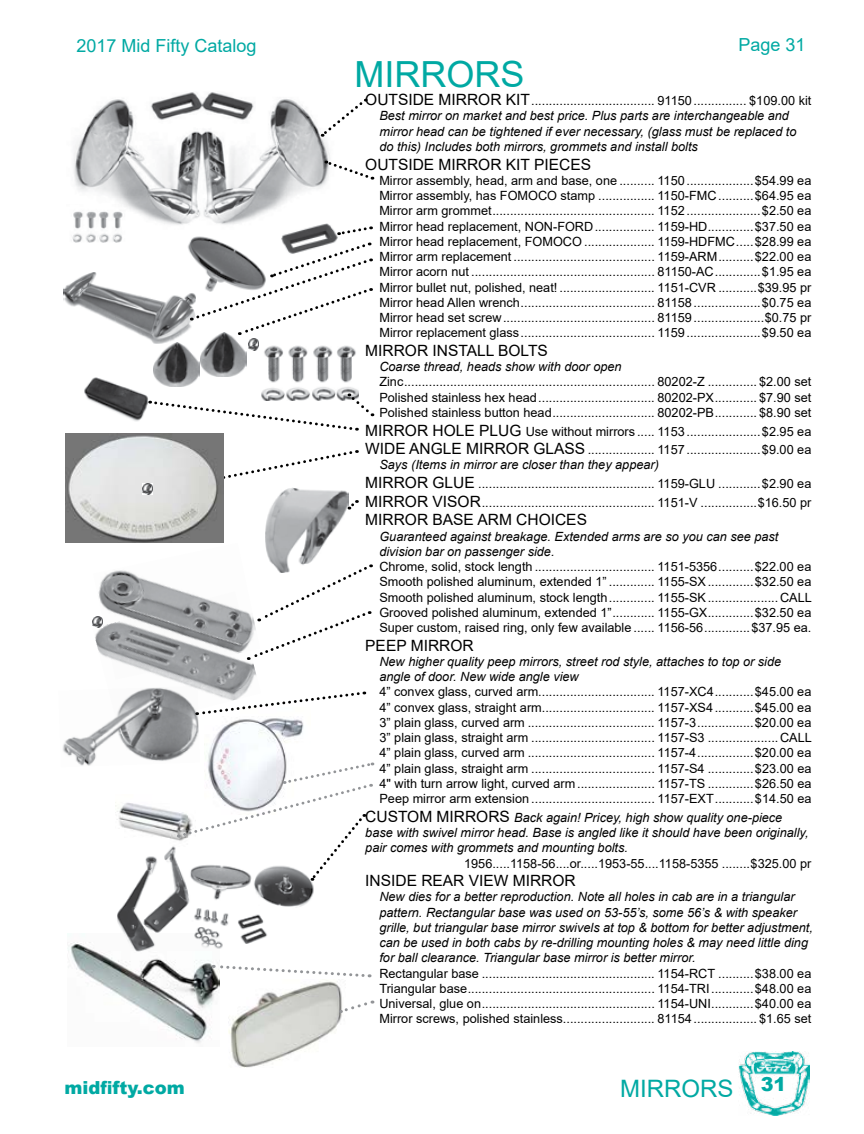
<style>
.page{position:relative;width:864px;height:1134px;background:#fff}
.page>*{position:absolute;margin:0;border:0;box-sizing:border-box;transform-origin:0 0}
.t1{font:36px "Arial";color:#00a9a3}
.t2{font:24px "Arial";color:#00a9a3}
.t3{font:900 19.2px "Arial";color:#00a9a3}
.t4{font:18px "Arial";color:#00a9a3}
.t5{font:900 18px "Arial";color:#00a9a3}
.t6{font:15.6px "Arial";color:#000}
.t7{font:12.75px/15.3px "Arial";color:#000;text-align:justify}
.t8{font:italic 12.75px/15.3px "Arial";color:#000}
.s1{font-style:normal;font-size:15.6px}
.s2{font-style:normal}
.s3{font-size:15.6px}
.s4{font-style:italic}
</style>
<div class="page">
<img style="left:74px;top:92px;width:256px;height:133px">
<img style="left:280px;top:223px;width:58px;height:19px">
<img style="left:201px;top:350px;width:46px;height:26px">
<img style="left:64px;top:272px;width:126px;height:71px">
<img style="left:185px;top:236px;width:35px;height:65px">
<img style="left:261px;top:350px;width:98px;height:43px">
<img style="left:84px;top:377px;width:64px;height:44px">
<img style="left:266px;top:488px;width:83px;height:76px">
<img style="left:72px;top:204px;width:57px;height:39px">
<img style="left:99px;top:570px;width:85px;height:22px">
<img style="left:95px;top:592px;width:161px;height:99px">
<img style="left:63px;top:686px;width:137px;height:80px">
<img style="left:117px;top:846px;width:197px;height:103px">
<svg style="left:320px;top:99px;width:46px;height:38px"></svg>
<svg style="left:338px;top:226px;width:34px;height:10px"></svg>
<svg style="left:325px;top:159px;width:48px;height:21px"></svg>
<svg style="left:149px;top:393px;width:224px;height:38px"></svg>
<svg style="left:223px;top:449px;width:134px;height:37px"></svg>
<svg style="left:347px;top:500px;width:10px;height:10px"></svg>
<svg style="left:247px;top:564px;width:125px;height:97px"></svg>
<svg style="left:196px;top:691px;width:169px;height:25px"></svg>
<img style="left:154px;top:342px;width:46px;height:44px">
<img style="left:117px;top:803px;width:61px;height:38px">
<img style="left:204px;top:708px;width:107px;height:53px">
<svg style="left:178px;top:761px;width:195px;height:120px"></svg>
<img style="left:68px;top:933px;width:151px;height:110px">
<svg style="left:190px;top:242px;width:182px;height:108px"></svg>
<svg style="left:92px;top:616px;width:10px;height:12px"></svg>
<img style="left:229px;top:981px;width:113px;height:86px">
<svg style="left:213px;top:963px;width:157px;height:16px"></svg>
<svg style="left:340px;top:1000px;width:33px;height:14px"></svg>
<img style="left:66px;top:433px;width:157px;height:110px">
<svg style="left:143px;top:483px;width:10px;height:12px"></svg>
<img style="left:738px;top:1052px;width:71px;height:63px">
<h3 class="t4" style="left:76px;top:33px;width:182px">2017 Mid Fifty Catalog</h3>
<h3 class="t4" style="left:738px;top:32px;width:69px">Page 31</h3>
<h1 class="t1" style="left:355px;top:49px;width:171px">MIRRORS</h1>
<p class="t8" style="left:379px;top:93px;width:433px;text-indent:-14px"><span class="s1">OUTSIDE MIRROR KIT</span><span class="s2">................................... 91150............... $109.00 kit </span>Best mirror on market and best price. Plus parts are interchangeable and mirror head can be tightened if ever necessary, (glass must be replaced to do this) Includes both mirrors, grommets and install bolts</p>
<p class="t6" style="left:365px;top:153px;width:227px">OUTSIDE MIRROR KIT PIECES</p>
<p class="t7" style="left:379px;top:173px;width:434px">Mirror assembly, head, arm and base, one .......... 1150...................$54.99 ea Mirror assembly, has FOMOCO stamp ................ 1150-FMC..........$64.95 ea Mirror arm grommet.............................................. 1152.....................$2.50 ea Mirror head replacement, NON-FORD................. 1159-HD.............$37.50 ea Mirror head replacement, FOMOCO .................... 1159-HDFMC.....$28.99 ea Mirror arm replacement ........................................ 1159-ARM..........$22.00 ea Mirror acorn nut .................................................... 81150-AC.............$1.95 ea Mirror bullet nut, polished, neat! ........................... 1151-CVR ...........$39.95 pr Mirror head Allen wrench...................................... 81158...................$0.75 ea Mirror head set screw........................................... 81159....................$0.75 pr Mirror replacement glass...................................... 1159.....................$9.50 ea</p>
<p class="t6" style="left:365px;top:340px;width:184px">MIRROR INSTALL BOLTS</p>
<p class="t8" style="left:379px;top:359px;width:244px">Coarse thread, heads show with door open</p>
<p class="t7" style="left:379px;top:374px;width:434px">Zinc....................................................................... 80202-Z .............. $2.00 set Polished stainless hex head................................. 80202-PX............ $7.90 set Polished stainless button head............................. 80202-PB............ $8.90 set</p>
<p class="t7" style="left:365px;top:422px;width:448px;line-height:18.6px"><span class="s3">MIRROR HOLE PLUG</span> Use without mirrors ..... 1153.....................$2.95 ea<br><span class="s3">WIDE ANGLE MIRROR GLASS</span> ................... 1157.....................$9.00 ea</p>
<p class="t7" style="left:365px;top:456px;width:448px;line-height:18.6px;text-align:left;text-indent:14px"><span class="s4">Says (Items in mirror are closer than they appear)<br></span><span class="s3">MIRROR GLUE</span> .................................................. 1159-GLU ............$2.90 ea<br><span class="s3">MIRROR VISOR</span>................................................. 1151-V ................$16.50 pr</p>
<p class="t6" style="left:365px;top:509px;width:223px">MIRROR BASE ARM CHOICES</p>
<p class="t8" style="left:379px;top:529px;width:401px">Guaranteed against breakage. Extended arms are so you can see past division bar on passenger side.</p>
<p class="t7" style="left:379px;top:559px;width:434px">Chrome, solid, stock length .................................. 1151-5356..........$22.00 ea Smooth polished aluminum, extended 1” ............. 1155-SX.............$32.50 ea Smooth polished aluminum, stock length............. 1155-SK....................CALL Grooved polished aluminum, extended 1”............ 1155-GX.............$32.50 ea Super custom, raised ring, only few available ...... 1156-56.............$37.95 ea.</p>
<p class="t6" style="left:365px;top:635px;width:110px">PEEP MIRROR</p>
<p class="t8" style="left:379px;top:654px;width:403px">New higher quality peep mirrors, street rod style, attaches to top or side angle of door. New wide angle view</p>
<p class="t7" style="left:379px;top:684px;width:434px">4” convex glass, curved arm................................. 1157-XC4...........$45.00 ea 4” convex glass, straight arm................................ 1157-XS4...........$45.00 ea 3” plain glass, curved arm .................................... 1157-3................$20.00 ea 3” plain glass, straight arm ................................... 1157-S3 ....................CALL 4” plain glass, curved arm .................................... 1157-4................$20.00 ea 4” plain glass, straight arm ................................... 1157-S4 .............$23.00 ea 4" with turn arrow light, curved arm ...................... 1157-TS .............$26.50 ea Peep mirror arm extension ................................... 1157-EXT...........$14.50 ea</p>
<p class="t8" style="left:365px;top:810px;width:445px"><span class="s1">CUSTOM MIRRORS</span> Back again! Pricey, high show quality one-piece base with swivel mirror head. Base is angled like it should have been originally, pair comes with grommets and mounting bolts.</p>
<p class="t7" style="left:464px;top:855px;width:349px">1956.....1158-56....or.....1953-55....1158-5355 ........$325.00 pr</p>
<p class="t6" style="left:365px;top:870px;width:212px">INSIDE REAR VIEW MIRROR</p>
<p class="t8" style="left:379px;top:890px;width:435px">New dies for a better reproduction. Note all holes in cab are in a triangular pattern. Rectangular base was used on 53-55’s, some 56’s &amp; with speaker grille, but triangular base mirror swivels at top &amp; bottom for better adjustment, can be used in both cabs by re-drilling mounting holes &amp; may need little ding for ball clearance. Triangular base mirror is better mirror.</p>
<p class="t7" style="left:379px;top:966px;width:434px">Rectangular base ................................................. 1154-RCT ..........$38.00 ea Triangular base..................................................... 1154-TRI............$48.00 ea Universal, glue on................................................. 1154-UNI............$40.00 ea Mirror screws, polished stainless.......................... 81154.................. $1.65 set</p>
<h3 class="t5" style="left:64px;top:1075px;width:122px">midfifty.com</h3>
<h3 class="t3" style="left:761px;top:1070px;width:27px">31</h3>
<h2 class="t2" style="left:620px;top:1072px;width:115px">MIRRORS</h2>
</div>
